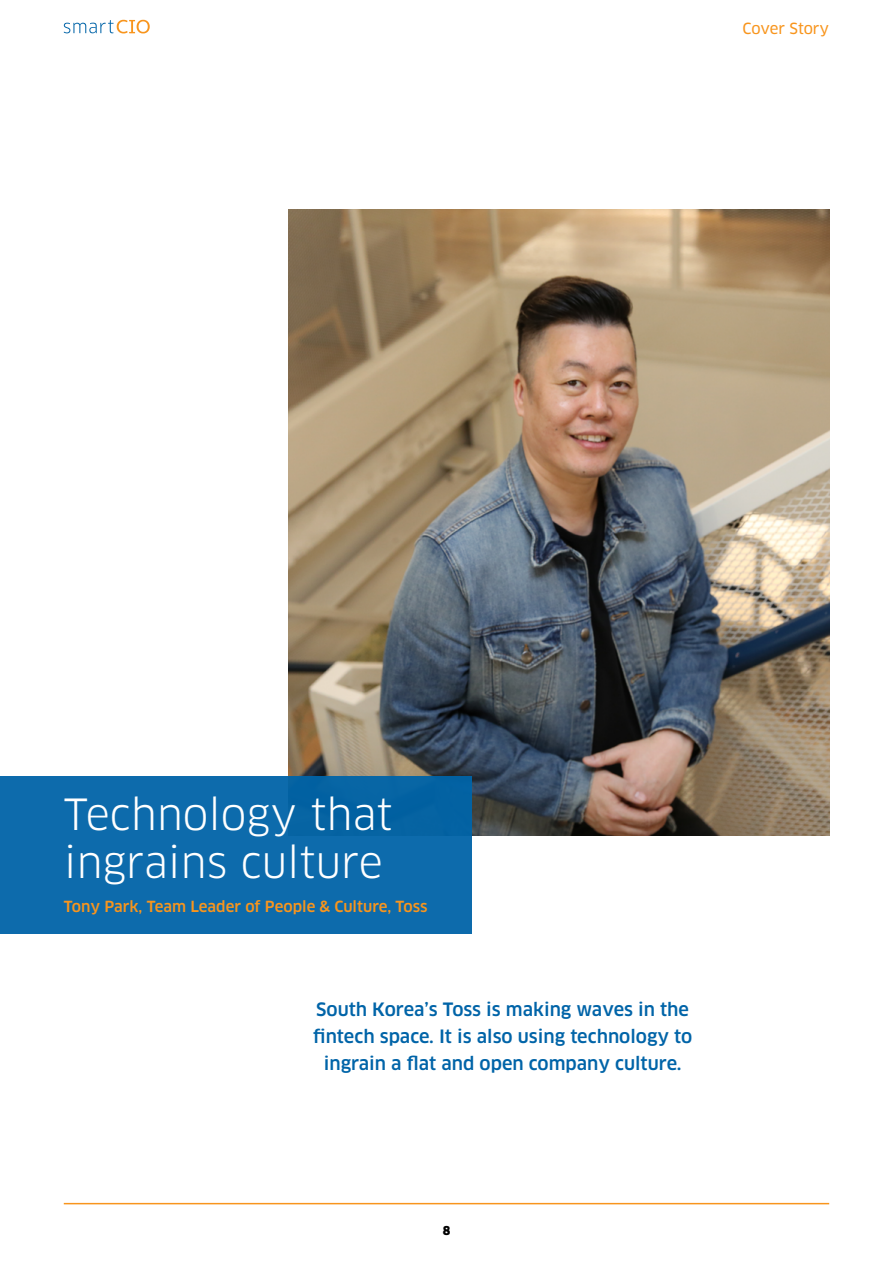
<style>
.page{position:relative;width:893px;height:1263px;background:#fff}
.page>*{position:absolute;margin:0;border:0;box-sizing:border-box;transform-origin:0 0}
.t1{font:42px/48px "Clan Pro";color:#fff}
.t2{font:500 18px/27px "Clan Pro";color:#0064a8;text-align:center}
.t3{font:500 15px "Clan Pro";color:#f8951d}
.t4{font:15px "Clan Pro News";letter-spacing:-.005em;color:#f8951d}
.t5{font:900 12px "Clan Pro";color:#000}
</style>
<div class="page">
<hr style="left:64px;top:1203px;width:765px;height:1px;background:#f8951d">
<svg style="left:64px;top:20px;width:86px;height:13px"></svg>
<img style="left:289px;top:210px;width:540px;height:625px">
<div style="left:0;top:776px;width:471px;height:158px;background:#0d6bac"></div>
<p class="t4" style="left:742px;top:20px;width:88px">Cover Story</p>
<h1 class="t1" style="left:64px;top:790px;width:331px">Technology that ingrains culture</h1>
<p class="t3" style="left:64px;top:898px;width:365px">Tony Park, Team Leader of People &amp; Culture, Toss</p>
<p class="t2" style="left:313px;top:996px;width:381px">South Korea’s Toss is making waves in the fintech space. It is also using technology to ingrain a flat and open company culture.</p>
<p class="t5" style="left:443px;top:1224px;width:9px">8</p>
</div>
